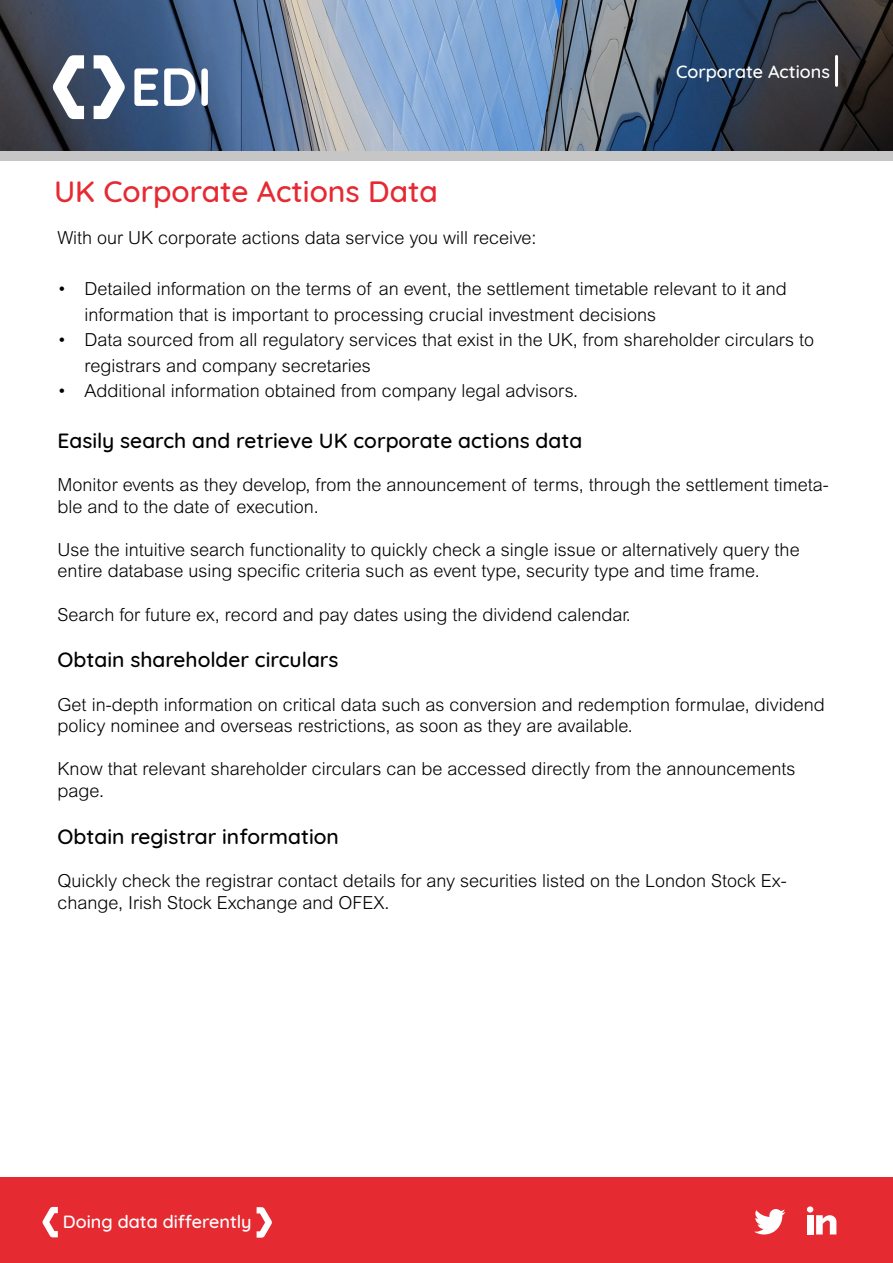
<style>
.page{position:relative;width:893px;height:1263px;background:#fff}
.page>*{position:absolute;margin:0;border:0;box-sizing:border-box;transform-origin:0 0}
.t1{font:500 30px "Quicksand";color:#e62a33}
.t2{font:500 21px "Quicksand";color:#000}
.t3{font:300 18px/21.6px "Arial MT Std";color:#000}
.t4{font:500 18px "Quicksand";color:#fff}
</style>
<div class="page">
<div style="left:0;top:1178px;width:893px;height:85px;background:#e62a32"></div>
<svg style="left:42px;top:1207px;width:16px;height:30px"></svg>
<svg style="left:257px;top:1207px;width:15px;height:30px"></svg>
<img style="left:0;top:0;width:893px;height:151px">
<svg style="left:134px;top:68px;width:24px;height:38px"></svg>
<svg style="left:164px;top:68px;width:31px;height:38px"></svg>
<svg style="left:201px;top:68px;width:7px;height:38px"></svg>
<svg style="left:53px;top:55px;width:31px;height:64px"></svg>
<svg style="left:94px;top:55px;width:31px;height:64px"></svg>
<div style="left:0;top:151px;width:893px;height:9px;background:#c6c6c6"></div>
<svg style="left:807px;top:1206px;width:29px;height:28px"></svg>
<svg style="left:754px;top:1209px;width:31px;height:25px"></svg>
<hr style="left:835px;top:56px;width:3px;height:29px;background:#fff">
<p class="t4" style="left:676px;top:57px;width:155px">Corporate Actions</p>
<h1 class="t1" style="left:54px;top:167px;width:385px">UK Corporate Actions Data</h1>
<p class="t3" style="left:58px;top:227px;width:480px">With our UK corporate actions data service you will receive:</p>
<p class="t3" style="left:85px;top:276px;width:704px;line-height:25.5px;text-indent:-27px">• Detailed information on the terms of an event, the settlement timetable relevant to it and information that is important to processing crucial investment decisions</p>
<p class="t3" style="left:85px;top:327px;width:731px;line-height:25.5px;text-indent:-27px">• Data sourced from all regulatory services that exist in the UK, from shareholder circulars to registrars and company secretaries</p>
<p class="t3" style="left:58px;top:380px;width:522px">• Additional information obtained from company legal advisors.</p>
<p class="t2" style="left:58px;top:423px;width:526px">Easily search and retrieve UK corporate actions data</p>
<p class="t3" style="left:58px;top:474px;width:773px">Monitor events as they develop, from the announcement of terms, through the settlement timeta&shy;ble and to the date of execution.</p>
<p class="t3" style="left:58px;top:539px;width:743px">Use the intuitive search functionality to quickly check a single issue or alternatively query the entire database using specific criteria such as event type, security type and time frame.</p>
<p class="t3" style="left:58px;top:603px;width:575px">Search for future ex, record and pay dates using the dividend calendar.</p>
<p class="t2" style="left:58px;top:643px;width:282px">Obtain shareholder circulars</p>
<p class="t3" style="left:58px;top:693px;width:769px">Get in-depth information on critical data such as conversion and redemption formulae, dividend policy nominee and overseas restrictions, as soon as they are available.</p>
<p class="t3" style="left:58px;top:758px;width:739px">Know that relevant shareholder circulars can be accessed directly from the announcements page.</p>
<p class="t2" style="left:58px;top:819px;width:283px">Obtain registrar information</p>
<p class="t3" style="left:58px;top:870px;width:731px">Quickly check the registrar contact details for any securities listed on the London Stock Ex&shy;change, Irish Stock Exchange and OFEX.</p>
<p class="t4" style="left:63px;top:1207px;width:190px">Doing data differently</p>
</div>
